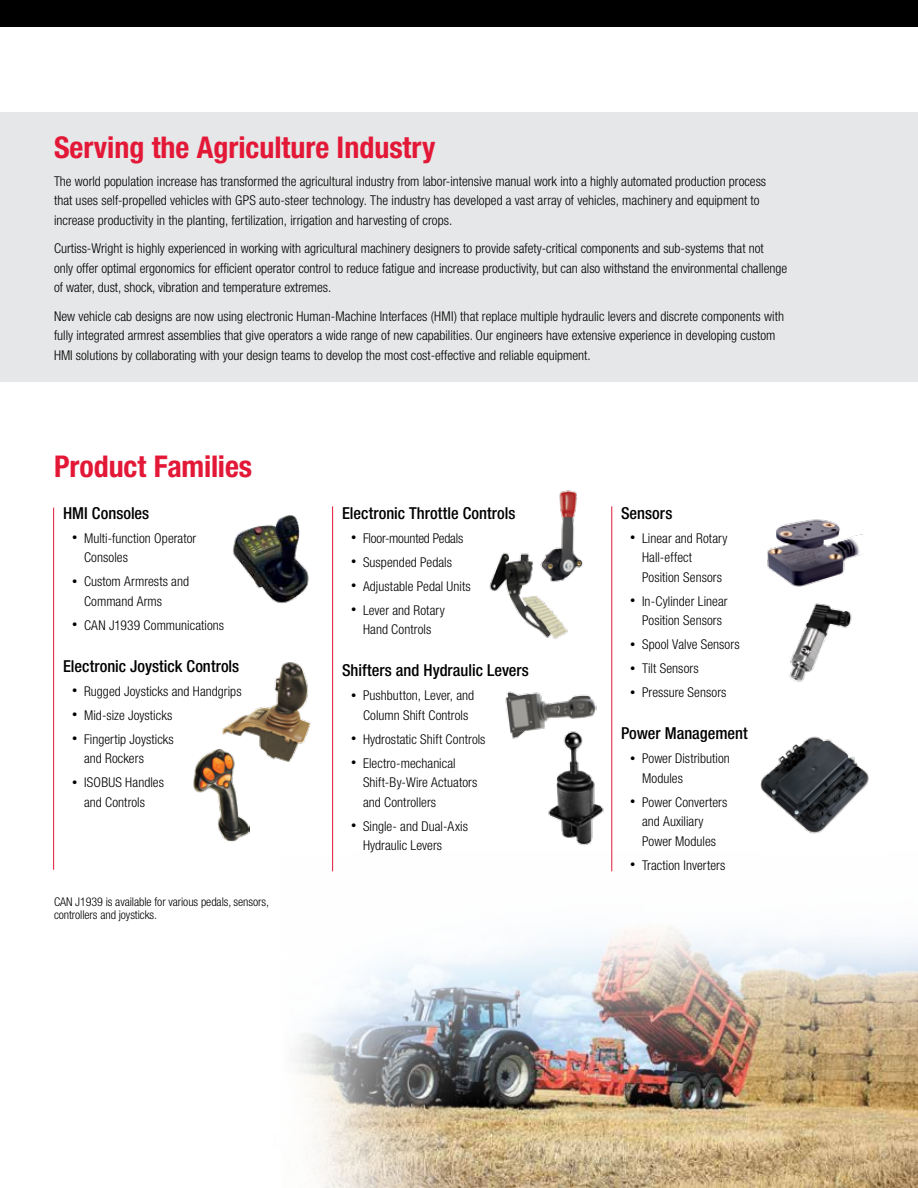
<style>
.page{position:relative;width:918px;height:1188px;background:#fff}
.page>*{position:absolute;margin:0;border:0;box-sizing:border-box;transform-origin:0 0}
.t1{font:700 condensed 30px "Helvetica Neue LT Std";color:#e31837}
.t2{font:500 condensed 16.5px "Helvetica Neue LT Std";color:#000}
.t3{font:300 condensed 13.5px/19.5px "Helvetica Neue LT Std";color:#000}
.t4{font:300 condensed 12px/13.5px "Helvetica Neue LT Std";letter-spacing:-.005em;color:#000}
.s1{font-size:10.5px}
</style>
<div class="page">
<img style="left:312px;top:830px;width:606px;height:358px">
<div style="left:0;top:112px;width:918px;height:270px;background:#e6e7e8"></div>
<div style="left:0;top:0;width:918px;height:27px;background:#000"></div>
<img style="left:54px;top:838px;width:864px;height:270px">
<hr style="left:53px;top:508px;width:1px;height:362px;background:#e31837">
<hr style="left:332px;top:506px;width:1px;height:365px;background:#e31837">
<hr style="left:611px;top:506px;width:1px;height:365px;background:#e31837">
<img style="left:233px;top:515px;width:76px;height:89px">
<img style="left:767px;top:519px;width:96px;height:68px">
<img style="left:489px;top:552px;width:79px;height:87px">
<img style="left:536px;top:490px;width:47px;height:99px">
<img style="left:505px;top:691px;width:91px;height:48px">
<img style="left:544px;top:725px;width:68px;height:125px">
<img style="left:760px;top:736px;width:110px;height:102px">
<img style="left:222px;top:662px;width:89px;height:100px">
<img style="left:191px;top:749px;width:58px;height:92px">
<img style="left:789px;top:603px;width:63px;height:79px">
<h1 class="t1" style="left:54px;top:129px;width:383px">Serving the Agriculture Industry</h1>
<p class="t3" style="left:54px;top:171px;width:714px">The world population increase has transformed the agricultural industry from labor-intensive manual work into a highly automated production process that uses self-propelled vehicles with GPS auto-steer technology. The industry has developed a vast array of vehicles, machinery and equipment to increase productivity in the planting, fertilization, irrigation and harvesting of crops.</p>
<p class="t3" style="left:54px;top:239px;width:735px">Curtiss-Wright is highly experienced in working with agricultural machinery designers to provide safety-critical components and sub-systems that not<br>only offer optimal ergonomics for efficient operator control to reduce fatigue and increase productivity, but can also withstand the environmental challenge of water, dust, shock, vibration and temperature extremes.</p>
<p class="t3" style="left:54px;top:306px;width:732px">New vehicle cab designs are now using electronic Human-Machine Interfaces (HMI) that replace multiple hydraulic levers and discrete components with fully integrated armrest assemblies that give operators a wide range of new capabilities. Our engineers have extensive experience in developing custom<br>HMI solutions by collaborating with your design teams to develop the most cost-effective and reliable equipment.</p>
<h1 class="t1" style="left:54px;top:448px;width:200px">Product Families</h1>
<p class="t2" style="left:63px;top:503px;width:88px">HMI Consoles</p>
<p class="t3" style="left:84px;top:528px;width:114px;text-indent:-12px"><span class="s1">•</span> Multi-function Operator<br>Consoles</p>
<p class="t3" style="left:84px;top:572px;width:107px;text-indent:-12px"><span class="s1">•</span> Custom Armrests and<br>Command Arms</p>
<p class="t3" style="left:72px;top:615px;width:154px"><span class="s1">•</span> CAN J1939 Communications</p>
<p class="t2" style="left:63px;top:656px;width:178px">Electronic Joystick Controls</p>
<p class="t3" style="left:72px;top:681px;width:171px"><span class="s1">•</span> Rugged Joysticks and Handgrips</p>
<p class="t3" style="left:72px;top:705px;width:102px"><span class="s1">•</span> Mid-size Joysticks</p>
<p class="t3" style="left:84px;top:729px;width:91px;text-indent:-12px"><span class="s1">•</span> Fingertip Joysticks and Rockers</p>
<p class="t3" style="left:72px;top:773px;width:93px;text-align:center"><span class="s1">•</span> ISOBUS Handles and Controls</p>
<p class="t4" style="left:54px;top:895px;width:216px">CAN J1939 is available for various pedals, sensors, controllers and joysticks.</p>
<p class="t2" style="left:342px;top:503px;width:175px">Electronic Throttle Controls</p>
<p class="t3" style="left:351px;top:528px;width:114px"><span class="s1">•</span> Floor-mounted Pedals</p>
<p class="t3" style="left:351px;top:552px;width:103px"><span class="s1">•</span> Suspended Pedals</p>
<p class="t3" style="left:351px;top:576px;width:121px"><span class="s1">•</span> Adjustable Pedal Units</p>
<p class="t3" style="left:351px;top:600px;width:95px;text-align:center"><span class="s1">•</span> Lever and Rotary<br>Hand Controls</p>
<p class="t2" style="left:342px;top:661px;width:188px">Shifters and Hydraulic Levers</p>
<p class="t3" style="left:351px;top:686px;width:125px;text-align:center"><span class="s1">•</span> Pushbutton, Lever, and<br>Column Shift Controls</p>
<p class="t3" style="left:351px;top:729px;width:136px"><span class="s1">•</span> Hydrostatic Shift Controls</p>
<p class="t3" style="left:363px;top:753px;width:116px;text-indent:-12px"><span class="s1">•</span> Electro-mechanical<br>Shift-By-Wire Actuators and Controllers</p>
<p class="t3" style="left:363px;top:816px;width:106px;text-indent:-12px"><span class="s1">•</span> Single- and Dual-Axis<br>Hydraulic Levers</p>
<p class="t2" style="left:621px;top:503px;width:53px">Sensors</p>
<p class="t3" style="left:642px;top:528px;width:87px;text-indent:-12px"><span class="s1">•</span> Linear and Rotary<br>Hall-effect<br>Position Sensors</p>
<p class="t3" style="left:630px;top:591px;width:99px;text-align:center"><span class="s1">•</span> In-Cylinder Linear<br>Position Sensors</p>
<p class="t3" style="left:630px;top:635px;width:111px"><span class="s1">•</span> Spool Valve Sensors</p>
<p class="t3" style="left:630px;top:659px;width:70px"><span class="s1">•</span> Tilt Sensors</p>
<p class="t3" style="left:630px;top:683px;width:98px"><span class="s1">•</span> Pressure Sensors</p>
<p class="t2" style="left:621px;top:724px;width:128px">Power Management</p>
<p class="t3" style="left:642px;top:749px;width:89px;text-indent:-12px"><span class="s1">•</span> Power Distribution<br>Modules</p>
<p class="t3" style="left:642px;top:792px;width:87px;text-indent:-12px"><span class="s1">•</span> Power Converters and Auxiliary<br>Power Modules</p>
<p class="t3" style="left:630px;top:855px;width:97px"><span class="s1">•</span> Traction Inverters</p>
</div>
